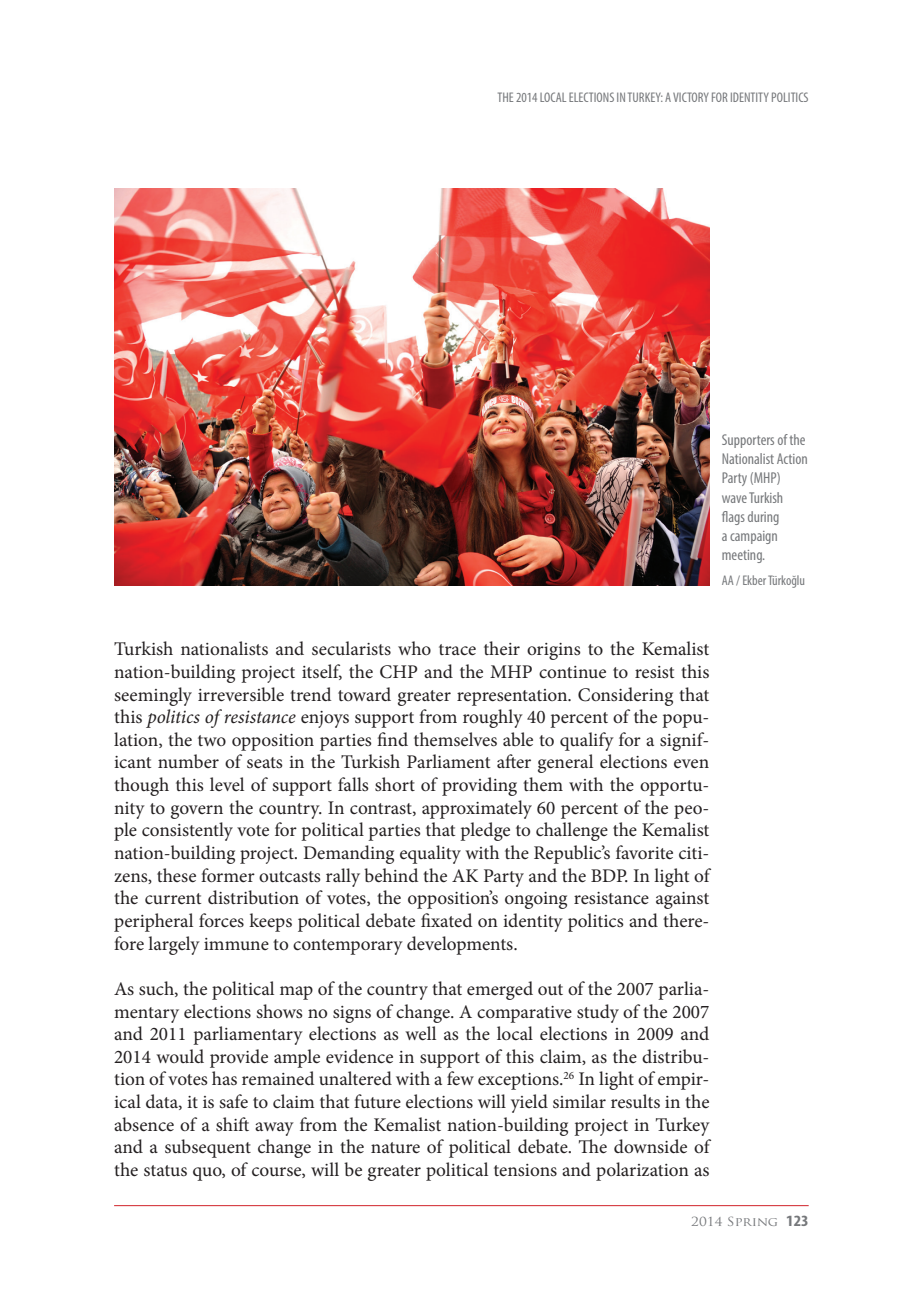
<style>
.page{position:relative;width:898px;height:1290px;background:#fff}
.page>*{position:absolute;margin:0;border:0;box-sizing:border-box;transform-origin:0 0}
.t1{font:19.25px/22.6px "Minion Pro";letter-spacing:-.005em;color:#231f20;text-align:justify}
.t2{font:condensed 15.75px/19.2px "Myriad Pro";color:#76787b}
.t3{font:condensed 14px "Myriad Pro";color:#76787b}
.t4{font:12.25px "Trajan Pro";color:#76787b;scale:1.11 1}
.s1{font-style:italic}
.s2{font-family:"Myriad Pro";font-weight:700;font-stretch:condensed;font-size:15.75px}
</style>
<div class="page">
<hr style="left:114px;top:1205px;width:695px;height:1px;background:#d1232a">
<img style="left:114px;top:189px;width:595px;height:396px">
<p class="t3" style="left:497px;top:89px;width:313px">THE 2014 LOCAL ELECTIONS IN TURKEY: A VICTORY FOR IDENTITY POLITICS</p>
<p class="t2" style="left:722px;top:430px;width:87px">Supporters of the<br>Nationalist Action<br>Party (MHP) wave Turkish flags during<br>a campaign meeting.</p>
<p class="t3" style="left:722px;top:572px;width:85px">AA / Ekber Türkoğlu</p>
<p class="t1" style="left:114px;top:638px;width:597px">Turkish nationalists and secularists who trace their origins to the Kemalist nation-building project itself, the CHP and the MHP continue to resist this seemingly irreversible trend toward greater representation. Considering that this <span class="s1">politics of resistance</span> enjoys support from roughly 40 percent of the popu&shy;lation, the two opposition parties find themselves able to qualify for a signif&shy;icant number of seats in the Turkish Parliament after general elections even though this level of support falls short of providing them with the opportu&shy;nity to govern the country. In contrast, approximately 60 percent of the peo&shy;ple consistently vote for political parties that pledge to challenge the Kemalist nation-building project. Demanding equality with the Republic’s favorite citi&shy;zens, these former outcasts rally behind the AK Party and the BDP. In light of the current distribution of votes, the opposition’s ongoing resistance against peripheral forces keeps political debate fixated on identity politics and there&shy;fore largely immune to contemporary developments.</p>
<p class="t1" style="left:114px;top:977px;width:597px">As such, the political map of the country that emerged out of the 2007 parlia&shy;mentary elections shows no signs of change. A comparative study of the 2007 and 2011 parliamentary elections as well as the local elections in 2009 and 2014 would provide ample evidence in support of this claim, as the distribu&shy;tion of votes has remained unaltered with a few exceptions.<sup>26</sup> In light of empir&shy;ical data, it is safe to claim that future elections will yield similar results in the absence of a shift away from the Kemalist nation-building project in Turkey and a subsequent change in the nature of political debate. The downside of the status quo, of course, will be greater political tensions and polarization as</p>
<p class="t4" style="left:691px;top:1213px;width:107px">2014 Sprıng <span class="s2">123</span></p>
</div>
